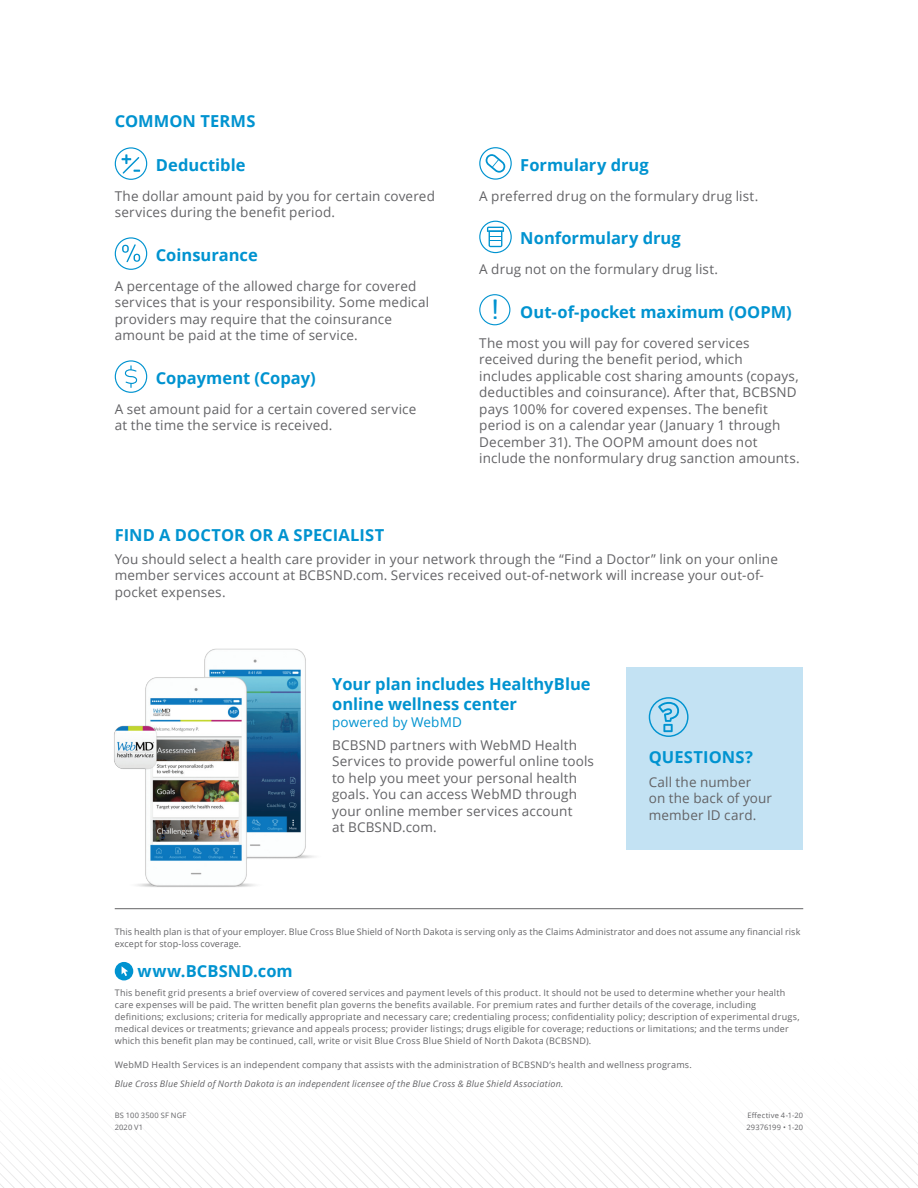
<style>
.page{position:relative;width:918px;height:1188px;background:#fff}
.page>*{position:absolute;margin:0;border:0;box-sizing:border-box;transform-origin:0 0}
.t1{font:24.45px "Octanis Slab Rounded";color:#0093d0}
.Icon_Headline{font:700 16.5px "Open Sans";color:#0093d0}
.Headline_-_Sentence{font:700 16.5px/19.8px "Open Sans";color:#0093d0}
.Headline___All_Caps{font:700 16.5px "Open Sans";letter-spacing:.005em;color:#0093d0}
.BND_Website_Back{font:700 16.5px "Open Sans";letter-spacing:.005em;color:#0093d0}
.Body_Copy_Back{font:13.5px/16.5px "Open Sans";letter-spacing:.01em;color:#636366}
.Subheadline_-_Lower{font:13.5px "Open Sans";letter-spacing:.01em;color:#0093d0}
.Disclaimer{font:9px/12px "Open Sans";letter-spacing:.025em;color:#636366}
.BND_Tagline{font:italic 9px "Open Sans";letter-spacing:.025em;color:#636366}
.t2{font:7.5px "Open Sans";letter-spacing:.025em;color:#636366}
</style>
<div class="page">
<svg style="left:0;top:1130px;width:227px;height:58px"></svg>
<hr style="left:115px;top:908px;width:688px;height:1px;background:#636366">
<div style="left:115px;top:962px;width:18px;height:18px;background:#0093d0;border-radius:50%"></div>
<svg style="left:122px;top:966px;width:6px;height:10px"></svg>
<svg style="left:115px;top:147px;width:32px;height:33px"></svg>
<svg style="left:115px;top:237px;width:32px;height:33px"></svg>
<svg style="left:115px;top:360px;width:32px;height:33px"></svg>
<svg style="left:479px;top:147px;width:33px;height:33px"></svg>
<svg style="left:479px;top:221px;width:33px;height:32px"></svg>
<svg style="left:479px;top:294px;width:31px;height:31px"></svg>
<div style="left:626px;top:667px;width:177px;height:183px;background:#c3e2f3"></div>
<svg style="left:649px;top:697px;width:40px;height:40px"></svg>
<img style="left:114px;top:648px;width:200px;height:239px">
<p class="Headline___All_Caps" style="left:115px;top:110px;width:142px">COMMON TERMS</p>
<p class="Icon_Headline" style="left:156px;top:153px;width:91px">Deductible</p>
<p class="Body_Copy_Back" style="left:115px;top:187px;width:322px">The dollar amount paid by you for certain covered services during the benefit period.</p>
<p class="Icon_Headline" style="left:156px;top:243px;width:103px">Coinsurance</p>
<p class="Body_Copy_Back" style="left:115px;top:277px;width:316px">A percentage of the allowed charge for covered services that is your responsibility. Some medical providers may require that the coinsurance amount be paid at the time of service.</p>
<p class="Icon_Headline" style="left:156px;top:366px;width:161px">Copayment (Copay)</p>
<p class="Body_Copy_Back" style="left:115px;top:400px;width:303px">A set amount paid for a certain covered service at the time the service is received.</p>
<p class="Icon_Headline" style="left:520px;top:153px;width:130px">Formulary drug</p>
<p class="Body_Copy_Back" style="left:479px;top:187px;width:281px">A preferred drug on the formulary drug list.</p>
<p class="Icon_Headline" style="left:520px;top:227px;width:162px">Nonformulary drug</p>
<p class="Body_Copy_Back" style="left:479px;top:261px;width:240px">A drug not on the formulary drug list.</p>
<p class="t1" style="left:491px;top:299px;width:10px">!</p>
<p class="Icon_Headline" style="left:520px;top:300px;width:273px">Out-of-pocket maximum (OOPM)</p>
<p class="Body_Copy_Back" style="left:479px;top:334px;width:322px">The most you will pay for covered services received during the benefit period, which<br>includes applicable cost sharing amounts (copays, deductibles and coinsurance). After that, BCBSND pays 100% for covered expenses. The benefit period is on a calendar year (January 1 through December 31). The OOPM amount does not include the nonformulary drug sanction amounts.</p>
<p class="Headline___All_Caps" style="left:115px;top:523px;width:271px">FIND A DOCTOR OR A SPECIALIST</p>
<p class="Body_Copy_Back" style="left:115px;top:550px;width:665px">You should select a health care provider in your network through the “Find a Doctor” link on your online member services account at BCBSND.com. Services received out-of-network will increase your out-of&shy;pocket expenses.</p>
<p class="Headline_-_Sentence" style="left:332px;top:674px;width:260px">Your plan includes HealthyBlue online wellness center</p>
<p class="Subheadline_-_Lower" style="left:332px;top:713px;width:131px">powered by WebMD</p>
<p class="Body_Copy_Back" style="left:332px;top:736px;width:263px">BCBSND partners with WebMD Health Services to provide powerful online tools to help you meet your personal health goals. You can access WebMD through your online member services account<br>at BCBSND.com.</p>
<p class="Headline___All_Caps" style="left:649px;top:746px;width:106px">QUESTIONS?</p>
<p class="Body_Copy_Back" style="left:649px;top:773px;width:125px">Call the number<br>on the back of your member ID card.</p>
<p class="Disclaimer" style="left:115px;top:925px;width:687px">This health plan is that of your employer. Blue Cross Blue Shield of North Dakota is serving only as the Claims Administrator and does not assume any financial risk except for stop-loss coverage.</p>
<p class="BND_Website_Back" style="left:138px;top:960px;width:157px">www.BCBSND.com</p>
<p class="Disclaimer" style="left:115px;top:987px;width:686px">This benefit grid presents a brief overview of covered services and payment levels of this product. It should not be used to determine whether your health care expenses will be paid. The written benefit plan governs the benefits available. For premium rates and further details of the coverage, including definitions; exclusions; criteria for medically appropriate and necessary care; credentialing process; confidentiality policy; description of experimental drugs, medical devices or treatments; grievance and appeals process; provider listings; drugs eligible for coverage; reductions or limitations; and the terms under which this benefit plan may be continued, call, write or visit Blue Cross Blue Shield of North Dakota (BCBSND).</p>
<p class="Disclaimer" style="left:115px;top:1059px;width:579px">WebMD Health Services is an independent company that assists with the administration of BCBSND’s health and wellness programs.</p>
<p class="BND_Tagline" style="left:115px;top:1078px;width:450px">Blue Cross Blue Shield of North Dakota is an independent licensee of the Blue Cross &amp; Blue Shield Association.</p>
<p class="t2" style="left:115px;top:1110px;width:73px">BS 100 3500 SF NGF</p>
<p class="t2" style="left:748px;top:1110px;width:57px">Effective 4-1-20</p>
<p class="t2" style="left:115px;top:1122px;width:30px">2020 V1</p>
<p class="t2" style="left:747px;top:1122px;width:58px">29376199 • 1-20</p>
</div>
